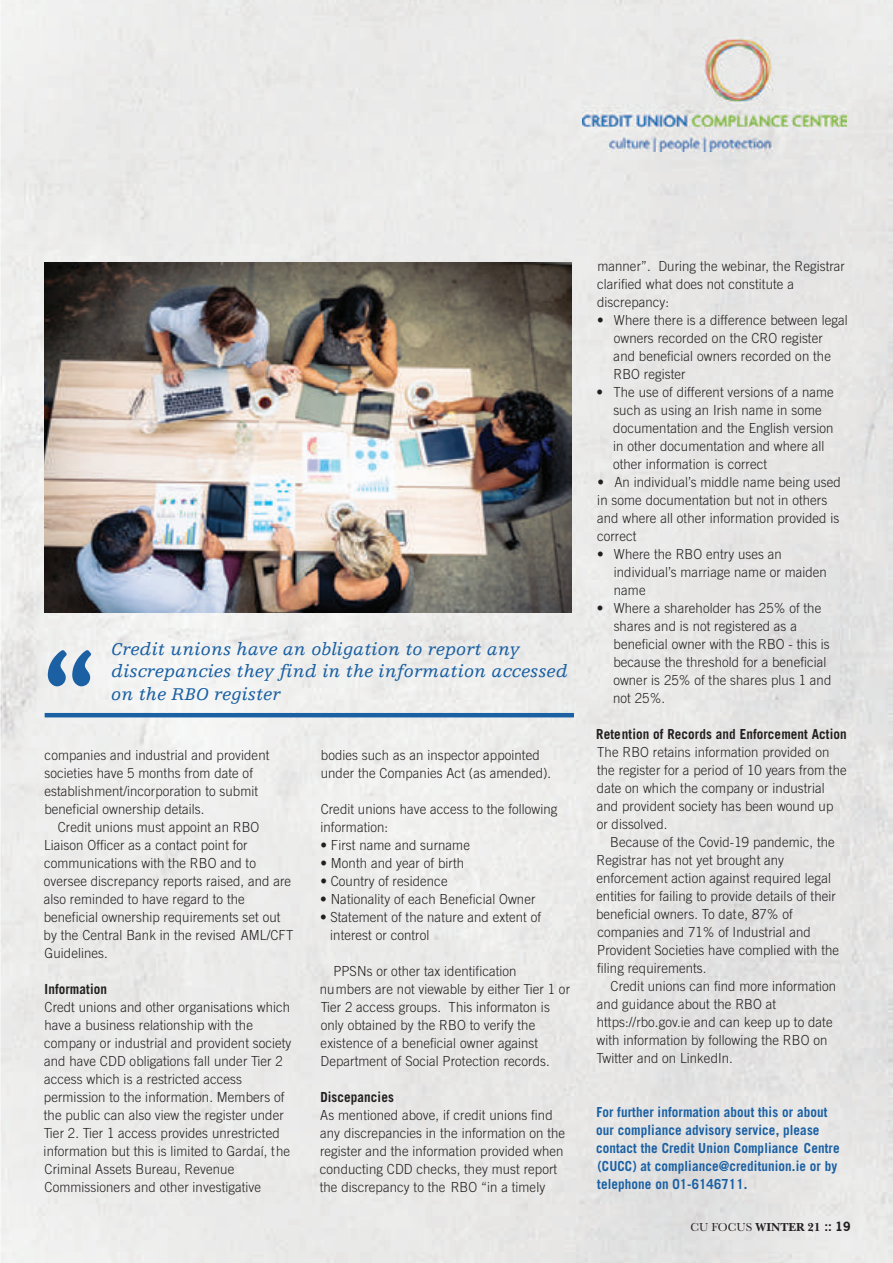
<style>
.page{position:relative;width:893px;height:1263px;background:#fff}
.page>*{position:absolute;margin:0;border:0;box-sizing:border-box;transform-origin:0 0}
.t1{font:700 133.8px "Europa";color:#1a60a3;scale:.95 1}
.t2{font:italic 18px/22.5px "Egyptienne FLT Std";letter-spacing:.01em;color:#1a60a3}
.t3{font:300 13.8px/18px "Trade Gothic LT Std";letter-spacing:.005em;color:#231f20;scale:.95 1}
.t4{font:700 13.8px/18px "Trade Gothic LT Std";letter-spacing:.005em;color:#1a60a3;scale:.95 1}
.t5{font:700 13.8px "Trade Gothic LT Std";letter-spacing:.005em;color:#231f20;scale:.95 1}
.t6{font:700 12px "Baskerville No 2 BT";color:#231f20}
.s1{font-family:"Baskerville";font-weight:400}
.s2{font-family:"News Gothic Std"}
</style>
<div class="page">
<img style="left:0;top:0;width:893px;height:1263px">
<img style="left:583px;top:37px;width:263px;height:115px">
<img style="left:44px;top:262px;width:528px;height:350px">
<hr style="left:45px;top:713px;width:529px;height:4px;background:#1a60a3">
<h1 class="t1" style="left:44px;top:605px;width:56px">“</h1>
<h2 class="t2" style="left:111px;top:639px;width:458px">Credit unions have an obligation to report any discrepancies they find in the information accessed on the RBO register</h2>
<p class="t3" style="left:44px;top:747px;width:238px">companies and industrial and provident societies have 5 months from date of establishment/incorporation to submit beneficial ownership details.</p>
<p class="t3" style="left:44px;top:819px;width:264px;text-indent:14px">Credit unions must appoint an RBO Liaison Officer as a contact point for communications with the RBO and to oversee discrepancy reports raised, and are also reminded to have regard to the beneficial ownership requirements set out by the Central Bank in the revised AML/CFT Guidelines.</p>
<p class="t5" style="left:45px;top:984px;width:67px">Information</p>
<p class="t3" style="left:44px;top:999px;width:262px">Credt unions and other organisations which have a business relationship with the company or industrial and provident society and have CDD obligations fall under Tier 2 access which is a restricted access permission to the information. Members of the public can also view the register under Tier 2. Tier 1 access provides unrestricted information but this is limited to Gardaí, the Criminal Assets Bureau, Revenue Commissioners and other investigative</p>
<p class="t3" style="left:321px;top:747px;width:244px">bodies such as an inspector appointed under the Companies Act (as amended).</p>
<p class="t3" style="left:321px;top:801px;width:251px">Credit unions have access to the following information:</p>
<p class="t3" style="left:320px;top:837px;width:159px">• First name and surname</p>
<p class="t3" style="left:320px;top:855px;width:153px">• Month and year of birth</p>
<p class="t3" style="left:320px;top:873px;width:135px">• Country of residence</p>
<p class="t3" style="left:320px;top:891px;width:228px">• Nationality of each Beneficial Owner</p>
<p class="t3" style="left:330px;top:909px;width:223px;text-indent:-10px">• Statement of the nature and extent of interest or control</p>
<p class="t3" style="left:320px;top:963px;width:265px;text-indent:14px">PPSNs or other tax identification numbers are not viewable by either Tier 1 or Tier 2 access groups. This informaton is only obtained by the RBO to verify the existence of a beneficial owner against Department of Social Protection records.</p>
<p class="t5" style="left:320px;top:1092px;width:79px">Discepancies</p>
<p class="t3" style="left:320px;top:1107px;width:260px">As mentioned above, if credit unions find any discrepancies in the information on the register and the information provided when conducting CDD checks, they must report the discrepancy to the RBO “in a timely</p>
<p class="t3" style="left:597px;top:258px;width:263px">manner”. During the webinar, the Registrar clarified what does not constitute a discrepancy:</p>
<p class="t3" style="left:613px;top:312px;width:248px;text-indent:-16px">• Where there is a difference between legal owners recorded on the CRO register<br>and beneficial owners recorded on the<br>RBO register</p>
<p class="t3" style="left:613px;top:384px;width:234px;text-indent:-16px">• The use of different versions of a name such as using an Irish name in some documentation and the English version in other documentation and where all other information is correct</p>
<p class="t3" style="left:597px;top:474px;width:258px">• An individual’s middle name being used in some documentation but not in others and where all other information provided is correct</p>
<p class="t3" style="left:614px;top:546px;width:226px;text-indent:-17px">• Where the RBO entry uses an individual’s marriage name or maiden name</p>
<p class="t3" style="left:613px;top:600px;width:231px;text-indent:-16px">• Where a shareholder has 25% of the shares and is not registered as a beneficial owner with the RBO - this is because the threshold for a beneficial owner is 25% of the shares plus 1 and not 25%.</p>
<p class="t5" style="left:596px;top:729px;width:265px">Retention of Records and Enforcement Action</p>
<p class="t3" style="left:597px;top:744px;width:265px">The RBO retains information provided on the register for a period of 10 years from the date on which the company or industrial and provident society has been wound up or dissolved.</p>
<p class="t3" style="left:596px;top:834px;width:257px;text-indent:14px">Because of the Covid-19 pandemic, the Registrar has not yet brought any enforcement action against required legal entities for failing to provide details of their beneficial owners. To date, 87% of companies and 71% of Industrial and Provident Societies have complied with the filing requirements.</p>
<p class="t3" style="left:596px;top:978px;width:254px;text-indent:14px">Credit unions can find more information and guidance about the RBO at https://rbo.gov.ie and can keep up to date with information by following the RBO on Twitter and on LinkedIn.</p>
<p class="t4" style="left:596px;top:1104px;width:258px">For further information about this or about our compliance advisory service, please contact the Credit Union Compliance Centre (CUCC) at compliance@creditunion.ie or by telephone on 01-6146711.</p>
<p class="t6" style="left:690px;top:1223px;width:162px"><span class="s1">CU FOCUS</span> WINTER 21 <span class="s2">:: 19</span></p>
</div>
